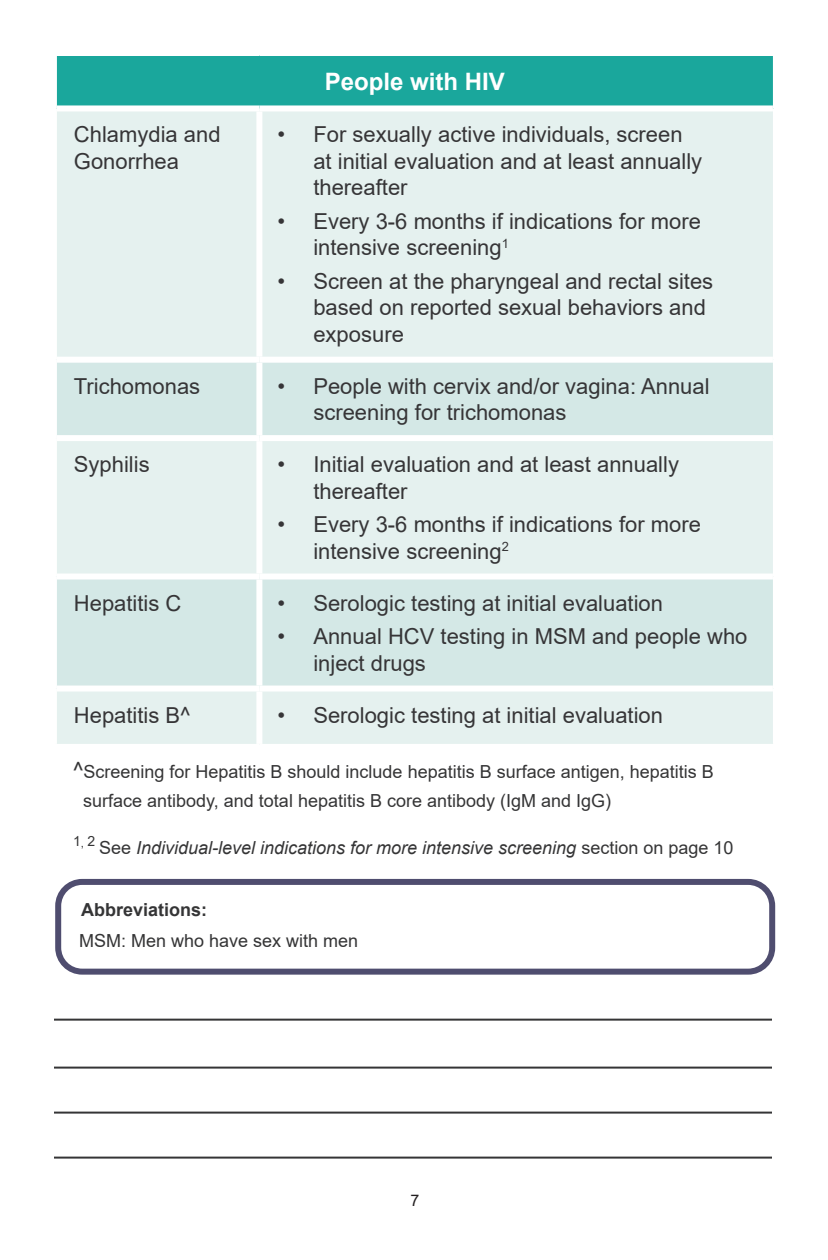
<style>
.page{position:relative;width:828px;height:1260px;background:#fff}
.page>*{position:absolute;margin:0;border:0;box-sizing:border-box;transform-origin:0 0}
.t1{font:700 24px "Arial";color:#fff}
.t2{font:22px/26.4px "Arial";color:#363537}
.t3{font:18px/28.8px "Arial";color:#353536}
.t4{font:italic 18px "Arial";color:#353536}
.t5{font:700 18px "Arial";color:#353536}
.t6{font:16px "Arial";color:#231f20}
.s1{font-size:22px}
.s2{font-style:normal}
</style>
<div class="page">
<div style="left:56px;top:55px;width:718px;height:53px;background:#1aa79c"></div>
<div style="left:57px;top:111px;width:716px;height:633px;background:#e5f1ef"></div>
<svg style="left:57px;top:363px;width:716px;height:323px;background:#dbebe9"></svg>
<hr style="left:55px;top:54px;width:204px;height:2px;background:#fff">
<hr style="left:55px;top:56px;width:2px;height:52px;background:#fff">
<hr style="left:259px;top:54px;width:516px;height:2px;background:#fff">
<hr style="left:773px;top:56px;width:2px;height:52px;background:#fff">
<div style="left:57px;top:105px;width:202px;height:6px;background:#fff"></div>
<div style="left:259px;top:105px;width:514px;height:6px;background:#fff"></div>
<div style="left:256px;top:111px;width:6px;height:246px;background:#fff"></div>
<div style="left:57px;top:357px;width:202px;height:6px;background:#fff"></div>
<div style="left:259px;top:357px;width:514px;height:6px;background:#fff"></div>
<div style="left:256px;top:363px;width:6px;height:72px;background:#fff"></div>
<div style="left:57px;top:435px;width:202px;height:6px;background:#fff"></div>
<div style="left:259px;top:435px;width:514px;height:6px;background:#fff"></div>
<div style="left:256px;top:441px;width:6px;height:133px;background:#fff"></div>
<div style="left:57px;top:574px;width:202px;height:6px;background:#fff"></div>
<div style="left:259px;top:574px;width:514px;height:6px;background:#fff"></div>
<div style="left:256px;top:580px;width:6px;height:106px;background:#fff"></div>
<div style="left:57px;top:686px;width:202px;height:6px;background:#fff"></div>
<div style="left:259px;top:686px;width:514px;height:6px;background:#fff"></div>
<div style="left:256px;top:692px;width:6px;height:52px;background:#fff"></div>
<hr style="left:54px;top:1019px;width:718px;height:2px;background:#353536">
<hr style="left:54px;top:1067px;width:718px;height:2px;background:#353536">
<hr style="left:54px;top:1112px;width:718px;height:2px;background:#353536">
<hr style="left:54px;top:1157px;width:718px;height:2px;background:#353536">
<div style="left:55px;top:879px;width:720px;height:96px;border:6px solid #4f4d6f;border-radius:24px"></div>
<p class="t1" style="left:325px;top:65px;width:182px">People with HIV</p>
<p class="t2" style="left:74px;top:121px;width:148px">Chlamydia and<br>Gonorrhea</p>
<p class="t2" style="left:313px;top:121px;width:390px;text-indent:-36px">• For sexually active individuals, screen at initial evaluation and at least annually thereafter</p>
<p class="t2" style="left:313px;top:208px;width:389px;text-indent:-36px">• Every 3-6 months if indications for more intensive screening<sup>1</sup></p>
<p class="t2" style="left:313px;top:268px;width:401px;text-indent:-36px">• Screen at the pharyngeal and rectal sites based on reported sexual behaviors and exposure</p>
<p class="t2" style="left:74px;top:373px;width:128px">Trichomonas</p>
<p class="t2" style="left:313px;top:373px;width:398px;text-indent:-36px">• People with cervix and/or vagina: Annual screening for trichomonas</p>
<p class="t2" style="left:74px;top:451px;width:77px">Syphilis</p>
<p class="t2" style="left:313px;top:451px;width:367px;text-indent:-36px">• Initial evaluation and at least annually thereafter</p>
<p class="t2" style="left:313px;top:511px;width:389px;text-indent:-36px">• Every 3-6 months if indications for more intensive screening<sup>2</sup></p>
<p class="t2" style="left:74px;top:589px;width:109px">Hepatitis C</p>
<p class="t2" style="left:277px;top:589px;width:387px">• Serologic testing at initial evaluation</p>
<p class="t2" style="left:313px;top:623px;width:436px;text-indent:-36px">• Annual HCV testing in MSM and people who inject drugs</p>
<p class="t2" style="left:74px;top:701px;width:118px">Hepatitis B^</p>
<p class="t2" style="left:277px;top:701px;width:387px">• Serologic testing at initial evaluation</p>
<p class="t3" style="left:83px;top:757px;width:632px;text-indent:-10px"><span class="s1">^</span>Screening for Hepatitis B should include hepatitis B surface antigen, hepatitis B surface antibody, and total hepatitis B core antibody (IgM and IgG)</p>
<p class="t4" style="left:73px;top:836px;width:662px"><sup>1</sup><sup>,</sup> <sup>2</sup> <span class="s2">See</span> Individual-level indications for more intensive screening <span class="s2">section on page 10</span></p>
<p class="t5" style="left:81px;top:897px;width:128px">Abbreviations:</p>
<p class="t3" style="left:79px;top:926px;width:281px">MSM: Men who have sex with men</p>
<p class="t6" style="left:410px;top:1189px;width:10px">7</p>
</div>
